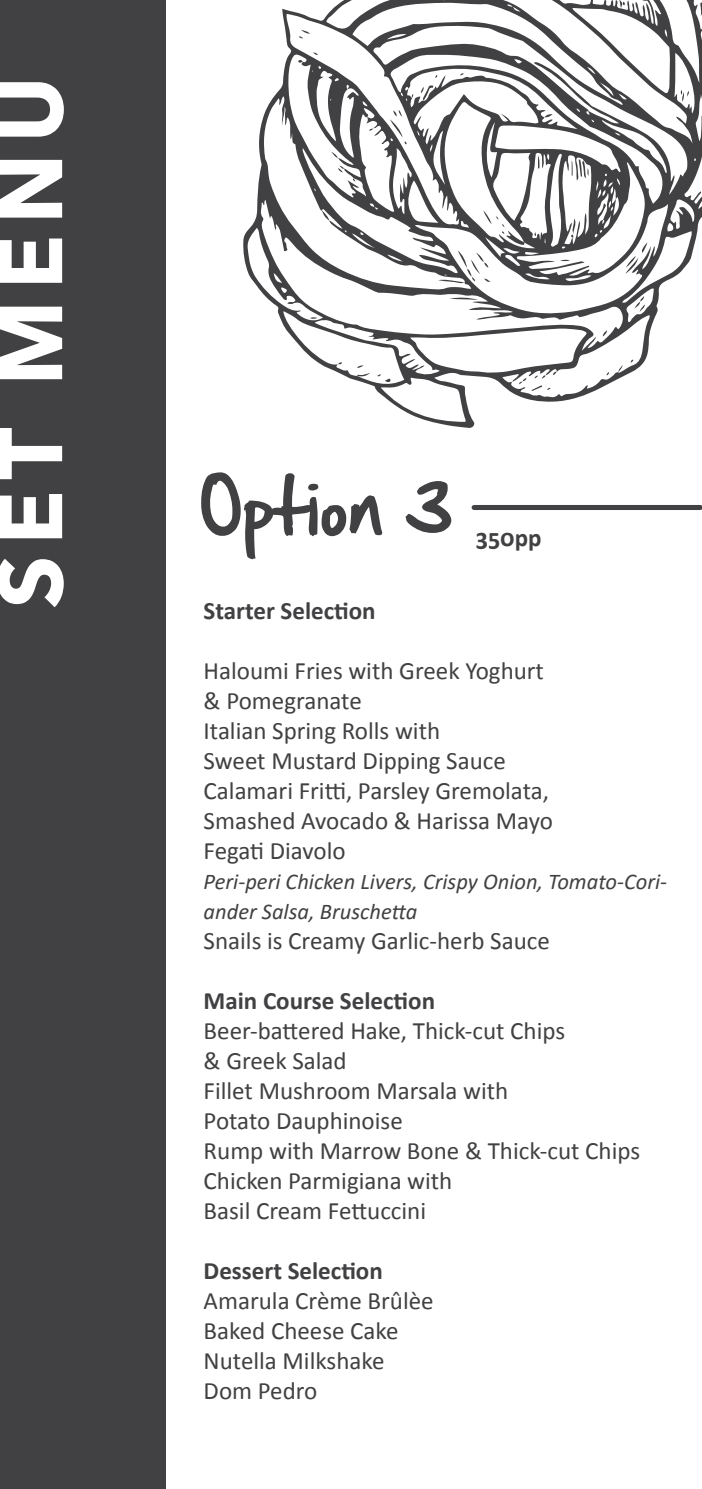
<style>
.page{position:relative;width:702px;height:1489px;background:#fff}
.page>*{position:absolute;margin:0;border:0;box-sizing:border-box;transform-origin:0 0}
.t1{font:700 89.5px "Avenir Next";letter-spacing:.12em;color:#fff}
.t2{font:66px "Hand Of Sean";color:#414042}
.t3{font:25px/30px "Calibri";color:#414042}
.t4{font:700 25px "Calibri";color:#414042}
.t5{font:italic 22.5px/30px "Calibri";color:#414042}
</style>
<div class="page">
<div style="left:0;top:0;width:166px;height:1488px;background:#414042"></div>
<div style="left:474px;top:505px;width:226px;height:5px;background:#414042"></div>
<svg style="left:243px;top:0;width:459px;height:428px"></svg>
<svg style="left:449px;top:297px;width:29px;height:3px"></svg>
<svg style="left:602px;top:330px;width:5px;height:6px"></svg>
<svg style="left:625px;top:242px;width:22px;height:32px"></svg>
<svg style="left:438px;top:251px;width:52px;height:32px"></svg>
<svg style="left:313px;top:52px;width:5px;height:3px"></svg>
<svg style="left:299px;top:30px;width:11px;height:8px"></svg>
<svg style="left:390px;top:110px;width:16px;height:35px"></svg>
<svg style="left:483px;top:210px;width:42px;height:35px"></svg>
<svg style="left:619px;top:0;width:6px;height:8px"></svg>
<svg style="left:531px;top:385px;width:11px;height:6px"></svg>
<svg style="left:617px;top:365px;width:5px;height:7px"></svg>
<svg style="left:534px;top:375px;width:12px;height:4px"></svg>
<svg style="left:519px;top:378px;width:7px;height:6px"></svg>
<svg style="left:552px;top:371px;width:5px;height:4px"></svg>
<svg style="left:630px;top:359px;width:4px;height:4px"></svg>
<svg style="left:560px;top:259px;width:9px;height:2px"></svg>
<svg style="left:357px;top:365px;width:13px;height:12px"></svg>
<svg style="left:338px;top:362px;width:4px;height:3px"></svg>
<svg style="left:377px;top:374px;width:13px;height:8px"></svg>
<svg style="left:298px;top:59px;width:6px;height:4px"></svg>
<svg style="left:352px;top:178px;width:4px;height:3px"></svg>
<svg style="left:338px;top:166px;width:7px;height:6px"></svg>
<svg style="left:700px;top:2px;width:2px;height:14px"></svg>
<svg style="left:544px;top:114px;width:8px;height:4px"></svg>
<svg style="left:421px;top:85px;width:12px;height:16px"></svg>
<svg style="left:571px;top:160px;width:1px;height:16px"></svg>
<svg style="left:569px;top:218px;width:7px;height:20px"></svg>
<svg style="left:578px;top:159px;width:11px;height:19px"></svg>
<svg style="left:538px;top:155px;width:2px;height:13px"></svg>
<svg style="left:310px;top:317px;width:7px;height:2px"></svg>
<svg style="left:680px;top:90px;width:9px;height:12px"></svg>
<svg style="left:634px;top:296px;width:11px;height:16px"></svg>
<h1 class="t1" style="left:-47px;top:608px;width:533px;rotate:-90deg">SET MENU</h1>
<h2 class="t2" style="left:199px;top:447px;width:255px">Option 3</h2>
<p class="t4" style="left:204px;top:595px;width:174px">Starter Selection</p>
<p class="t4" style="left:476px;top:521px;width:67px">350pp</p>
<p class="t3" style="left:204px;top:655px;width:351px">Haloumi Fries with Greek Yoghurt &amp; Pomegranate<br>Italian Spring Rolls with<br>Sweet Mustard Dipping Sauce<br>Calamari Fritti, Parsley Gremolata,<br>Smashed Avocado &amp; Harissa Mayo<br>Fegati Diavolo</p>
<p class="t5" style="left:204px;top:865px;width:465px">Peri-peri Chicken Livers, Crispy Onion, Tomato-Cori&shy;ander Salsa, Bruschetta</p>
<p class="t3" style="left:204px;top:925px;width:348px">Snails is Creamy Garlic-herb Sauce</p>
<p class="t4" style="left:204px;top:985px;width:233px">Main Course Selection</p>
<p class="t3" style="left:204px;top:1015px;width:438px">Beer-battered Hake, Thick-cut Chips<br>&amp; Greek Salad<br>Fillet Mushroom Marsala with<br>Potato Dauphinoise<br>Rump with Marrow Bone &amp; Thick-cut Chips<br>Chicken Parmigiana with<br>Basil Cream Fettuccini</p>
<p class="t4" style="left:204px;top:1255px;width:181px">Dessert Selection</p>
<p class="t3" style="left:204px;top:1285px;width:231px">Amarula Crème Brûlèe<br>Baked Cheese Cake<br>Nutella Milkshake<br>Dom Pedro</p>
</div>
